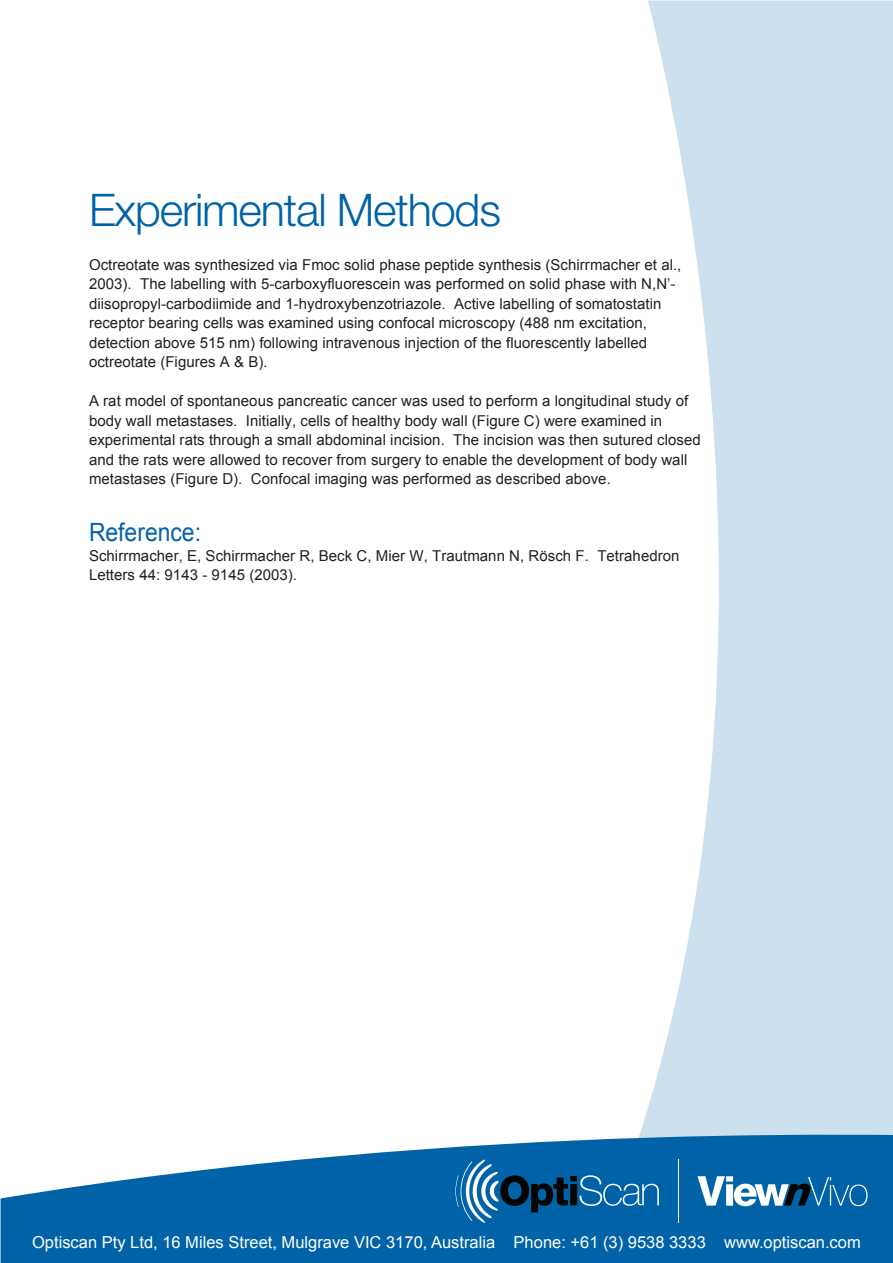
<style>
.page{position:relative;width:893px;height:1263px;background:#fff}
.page>*{position:absolute;margin:0;border:0;box-sizing:border-box;transform-origin:0 0}
.t1{font:300 45px "Helvetica Neue";letter-spacing:-.025em;color:#0163a7}
.t2{font:25.2px "Arial";color:#0163a7;scale:.91 1}
.t3{font:16.5px "Arial";color:#fff}
.t4{font:15px/19.5px "Arial";letter-spacing:.005em;color:#231f20}
</style>
<div class="page">
<svg style="left:644px;top:1px;width:248px;height:1120px;fill:#cde0ed"></svg>
<svg style="left:1px;top:1121px;width:892px;height:142px;fill:#0163a7"></svg>
<svg style="left:697px;top:1176px;width:171px;height:30px"></svg>
<svg style="left:455px;top:1158px;width:204px;height:67px;background:#17679e"></svg>
<hr style="left:678px;top:1159px;width:1px;height:64px;background:#fff">
<h1 class="t1" style="left:89px;top:182px;width:413px">Experimental Methods</h1>
<p class="t4" style="left:89px;top:255px;width:594px">Octreotate was synthesized via Fmoc solid phase peptide synthesis (Schirrmacher et al., 2003). The labelling with 5-carboxyfluorescein was performed on solid phase with N,N’- diisopropyl-carbodiimide and 1-hydroxybenzotriazole. Active labelling of somatostatin receptor bearing cells was examined using confocal microscopy (488 nm excitation, detection above 515 nm) following intravenous injection of the fluorescently labelled octreotate (Figures A &amp; B).</p>
<p class="t4" style="left:89px;top:391px;width:613px">A rat model of spontaneous pancreatic cancer was used to perform a longitudinal study of body wall metastases. Initially, cells of healthy body wall (Figure C) were examined in experimental rats through a small abdominal incision. The incision was then sutured closed and the rats were allowed to recover from surgery to enable the development of body wall metastases (Figure D). Confocal imaging was performed as described above.</p>
<h2 class="t2" style="left:89px;top:516px;width:125px">Reference:</h2>
<p class="t4" style="left:89px;top:546px;width:592px">Schirrmacher, E, Schirrmacher R, Beck C, Mier W, Trautmann N, Rösch F. Tetrahedron<br>Letters 44: 9143 - 9145 (2003).</p>
<p class="t3" style="left:32px;top:1231px;width:830px">Optiscan Pty Ltd, 16 Miles Street, Mulgrave VIC 3170, Australia Phone: +61 (3) 9538 3333 www.optiscan.com</p>
</div>
